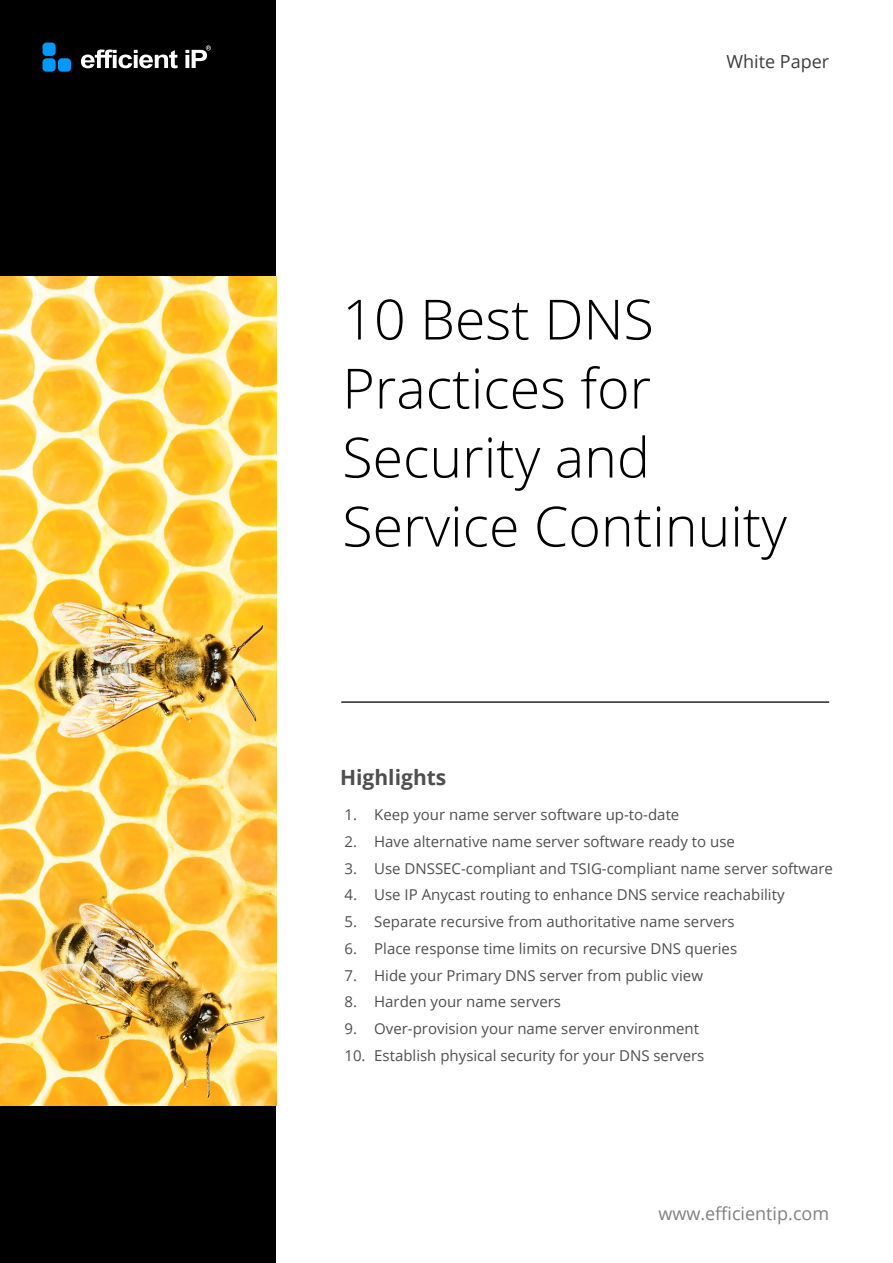
<style>
.page{position:relative;width:893px;height:1263px;background:#fff}
.page>*{position:absolute;margin:0;border:0;box-sizing:border-box;transform-origin:0 0}
.WP_Title{font:300 55.5px/69px "Open Sans";color:#000}
.wp_highlights{font:700 21px "Open Sans";color:#504f4f}
.t1{font:18px "Open Sans";color:#828081}
.t2{font:18px "Open Sans";color:#3a3e40}
.t3{font:15px "Open Sans";color:#504f4f}
</style>
<div class="page">
<div style="left:0;top:0;width:276px;height:1263px;background:#000"></div>
<div style="left:43px;top:58px;width:13px;height:14px;background:#09f;border-radius:4px"></div>
<div style="left:43px;top:43px;width:13px;height:13px;background:#09f;border-radius:4px"></div>
<div style="left:58px;top:58px;width:13px;height:14px;background:#09f;border-radius:4px"></div>
<svg style="left:81px;top:50px;width:97px;height:18px"></svg>
<svg style="left:185px;top:45px;width:26px;height:23px"></svg>
<img style="left:0;top:276px;width:276px;height:830px">
<hr style="left:341px;top:701px;width:488px;height:2px;background:#000">
<p class="t2" style="left:726px;top:49px;width:104px">White Paper</p>
<p class="WP_Title" style="left:342px;top:283px;width:446px">10 Best DNS<br>Practices for<br>Security and<br>Service Continuity</p>
<p class="wp_highlights" style="left:340px;top:762px;width:108px">Highlights</p>
<p class="t3" style="left:344px;top:804px;width:336px">1. Keep your name server software up-to-date</p>
<p class="t3" style="left:344px;top:831px;width:392px">2. Have alternative name server software ready to use</p>
<p class="t3" style="left:344px;top:858px;width:490px">3. Use DNSSEC-compliant and TSIG-compliant name server software</p>
<p class="t3" style="left:344px;top:885px;width:442px">4. Use IP Anycast routing to enhance DNS service reachability</p>
<p class="t3" style="left:344px;top:911px;width:392px">5. Separate recursive from authoritative name servers</p>
<p class="t3" style="left:344px;top:938px;width:394px">6. Place response time limits on recursive DNS queries</p>
<p class="t3" style="left:344px;top:965px;width:360px">7. Hide your Primary DNS server from public view</p>
<p class="t3" style="left:344px;top:992px;width:218px">8. Harden your name servers</p>
<p class="t3" style="left:344px;top:1018px;width:356px">9. Over-provision your name server environment</p>
<p class="t3" style="left:344px;top:1045px;width:361px">10. Establish physical security for your DNS servers</p>
<p class="t1" style="left:658px;top:1201px;width:172px">www.efficientip.com</p>
</div>
